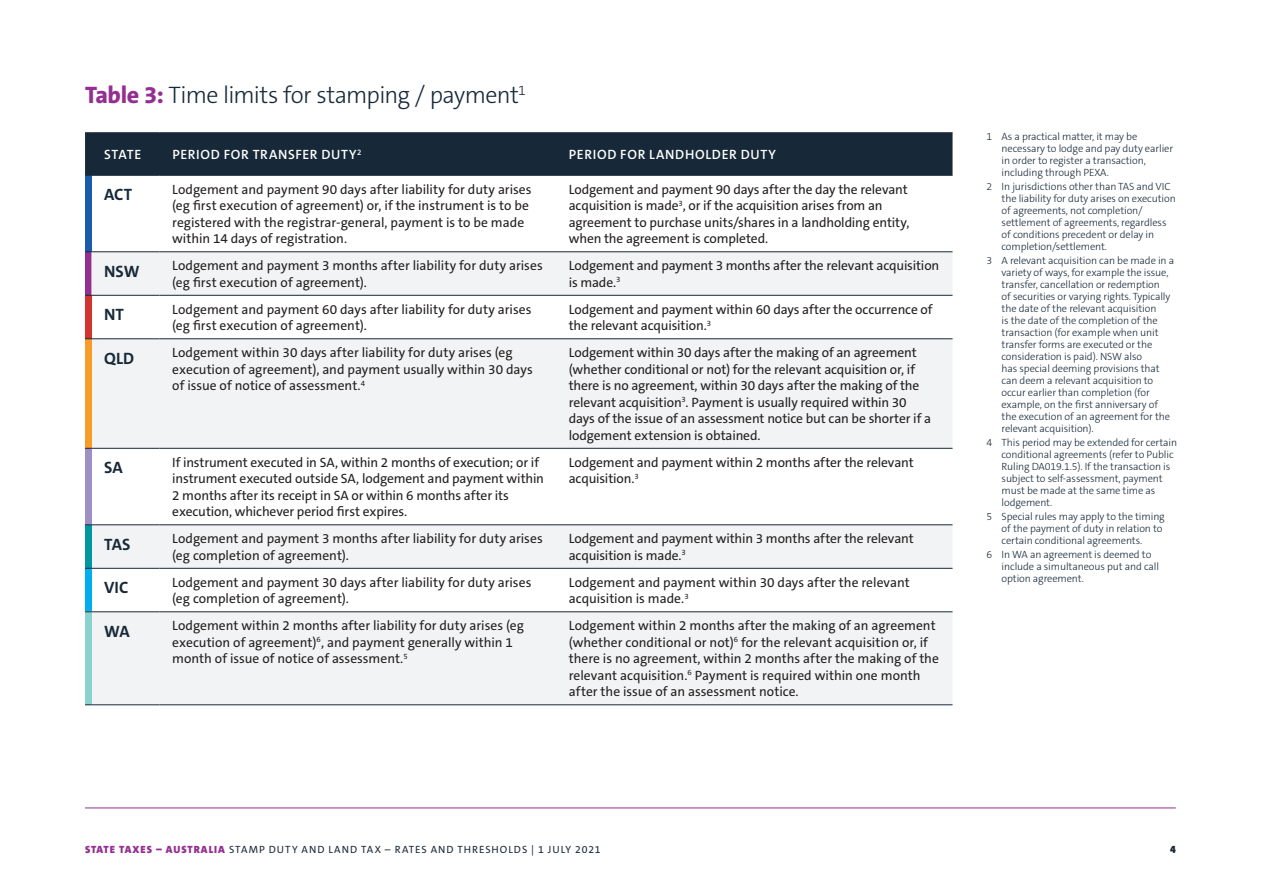
<style>
.page{position:relative;width:1263px;height:893px;background:#fff}
.page>*{position:absolute;margin:0;border:0;box-sizing:border-box;transform-origin:0 0}
.t1{font:300 24px "The Sans C5";letter-spacing:-.03em;color:#172938}
.t2{font:700 16.5px "The Sans C5";color:#172938}
.t3{font:13.5px/16.5px "The Sans C5";letter-spacing:-.005em;color:#231f20}
.t4{font:600 13.5px "The Sans C5";letter-spacing:.05em;color:#fff}
.t5{font:300 10.5px/12px "The Sans C5";letter-spacing:-.01em;color:#172938}
.t6{font:10.5px "The Sans C5";letter-spacing:.095em;color:#172938}
.t7{font:900 10.5px "The Sans C5";color:#172938}
.s1{font-weight:800;color:#942f92}
.s2{font-weight:900;color:#942f92}
</style>
<div class="page">
<hr style="left:85px;top:807px;width:1091px;height:1px;background:#942f92">
<div style="left:85px;top:175px;width:6px;height:77px;background:#185cab"></div>
<div style="left:85px;top:252px;width:6px;height:43px;background:#942f92"></div>
<svg style="left:91px;top:253px;width:861px;height:451px;fill:#f2f3f4"></svg>
<div style="left:85px;top:295px;width:6px;height:44px;background:#cf342e"></div>
<div style="left:85px;top:339px;width:6px;height:109px;background:#f89c28"></div>
<div style="left:85px;top:448px;width:6px;height:77px;background:#9e8fc4"></div>
<div style="left:85px;top:525px;width:6px;height:43px;background:#0097a0"></div>
<div style="left:85px;top:568px;width:6px;height:44px;background:#00aeef"></div>
<div style="left:85px;top:612px;width:6px;height:93px;background:#89d2d1"></div>
<hr style="left:91px;top:252px;width:68px;height:1px;background:#172938">
<hr style="left:159px;top:252px;width:397px;height:1px;background:#172938">
<hr style="left:556px;top:252px;width:396px;height:1px;background:#172938">
<hr style="left:91px;top:295px;width:68px;height:1px;background:#172938">
<hr style="left:91px;top:339px;width:68px;height:1px;background:#172938">
<hr style="left:91px;top:448px;width:68px;height:1px;background:#172938">
<hr style="left:159px;top:448px;width:397px;height:1px;background:#172938">
<hr style="left:556px;top:448px;width:396px;height:1px;background:#172938">
<div style="left:85px;top:132px;width:867px;height:44px;background:#172938"></div>
<hr style="left:91px;top:175px;width:68px;height:1px;background:#172938">
<hr style="left:159px;top:175px;width:397px;height:1px;background:#172938">
<hr style="left:556px;top:175px;width:396px;height:1px;background:#172938">
<hr style="left:91px;top:704px;width:68px;height:1px;background:#172938">
<hr style="left:159px;top:295px;width:397px;height:1px;background:#172938">
<hr style="left:556px;top:295px;width:396px;height:1px;background:#172938">
<hr style="left:159px;top:339px;width:397px;height:1px;background:#172938">
<hr style="left:556px;top:339px;width:396px;height:1px;background:#172938">
<hr style="left:159px;top:525px;width:397px;height:1px;background:#172938">
<hr style="left:556px;top:525px;width:396px;height:1px;background:#172938">
<hr style="left:159px;top:568px;width:397px;height:1px;background:#172938">
<hr style="left:556px;top:568px;width:396px;height:1px;background:#172938">
<hr style="left:159px;top:611px;width:397px;height:1px;background:#172938">
<hr style="left:556px;top:611px;width:396px;height:1px;background:#172938">
<hr style="left:159px;top:704px;width:397px;height:1px;background:#172938">
<hr style="left:556px;top:704px;width:396px;height:1px;background:#172938">
<hr style="left:91px;top:525px;width:68px;height:1px;background:#172938">
<hr style="left:91px;top:568px;width:68px;height:1px;background:#172938">
<hr style="left:91px;top:611px;width:68px;height:1px;background:#172938">
<h1 class="t1" style="left:85px;top:79px;width:442px"><span class="s1">Table 3:</span> Time limits for stamping / payment<sup>1</sup></h1>
<p class="t4" style="left:104px;top:146px;width:38px">STATE</p>
<p class="t4" style="left:172px;top:146px;width:191px">PERIOD FOR TRANSFER DUTY<sup>2</sup></p>
<p class="t4" style="left:569px;top:146px;width:209px">PERIOD FOR LANDHOLDER DUTY</p>
<p class="t2" style="left:104px;top:184px;width:29px">ACT</p>
<p class="t3" style="left:172px;top:181px;width:361px">Lodgement and payment 90 days after liability for duty arises (eg first execution of agreement) or, if the instrument is to be registered with the registrar-general, payment is to be made within 14 days of registration.</p>
<p class="t3" style="left:569px;top:181px;width:342px">Lodgement and payment 90 days after the day the relevant acquisition is made<sup>3</sup>, or if the acquisition arises from an agreement to purchase units/shares in a landholding entity, when the agreement is completed.</p>
<p class="t2" style="left:104px;top:261px;width:37px">NSW</p>
<p class="t3" style="left:172px;top:258px;width:372px">Lodgement and payment 3 months after liability for duty arises (eg first execution of agreement).</p>
<p class="t3" style="left:569px;top:258px;width:372px">Lodgement and payment 3 months after the relevant acquisition is made.<sup>3</sup></p>
<p class="t2" style="left:104px;top:304px;width:21px">NT</p>
<p class="t3" style="left:172px;top:301px;width:361px">Lodgement and payment 60 days after liability for duty arises (eg first execution of agreement).</p>
<p class="t3" style="left:569px;top:301px;width:365px">Lodgement and payment within 60 days after the occurrence of the relevant acquisition.<sup>3</sup></p>
<p class="t2" style="left:104px;top:348px;width:32px">QLD</p>
<p class="t3" style="left:172px;top:345px;width:362px">Lodgement within 30 days after liability for duty arises (eg execution of agreement), and payment usually within 30 days of issue of notice of assessment.<sup>4</sup></p>
<p class="t3" style="left:569px;top:345px;width:364px">Lodgement within 30 days after the making of an agreement (whether conditional or not) for the relevant acquisition or, if there is no agreement, within 30 days after the making of the relevant acquisition<sup>3</sup>. Payment is usually required within 30 days of the issue of an assessment notice but can be shorter if a lodgement extension is obtained.</p>
<p class="t2" style="left:104px;top:457px;width:20px">SA</p>
<p class="t3" style="left:172px;top:454px;width:373px">If instrument executed in SA, within 2 months of execution; or if instrument executed outside SA, lodgement and payment within 2 months after its receipt in SA or within 6 months after its execution, whichever period first expires.</p>
<p class="t3" style="left:569px;top:454px;width:347px">Lodgement and payment within 2 months after the relevant acquisition.<sup>3</sup></p>
<p class="t2" style="left:104px;top:534px;width:28px">TAS</p>
<p class="t3" style="left:172px;top:531px;width:372px">Lodgement and payment 3 months after liability for duty arises (eg completion of agreement).</p>
<p class="t3" style="left:569px;top:531px;width:347px">Lodgement and payment within 3 months after the relevant acquisition is made.<sup>3</sup></p>
<p class="t2" style="left:104px;top:577px;width:26px">VIC</p>
<p class="t3" style="left:172px;top:574px;width:361px">Lodgement and payment 30 days after liability for duty arises (eg completion of agreement).</p>
<p class="t3" style="left:569px;top:574px;width:343px">Lodgement and payment within 30 days after the relevant acquisition is made.<sup>3</sup></p>
<p class="t2" style="left:104px;top:621px;width:27px">WA</p>
<p class="t3" style="left:172px;top:618px;width:353px">Lodgement within 2 months after liability for duty arises (eg execution of agreement)<sup>6</sup>, and payment generally within 1 month of issue of notice of assessment.<sup>5</sup></p>
<p class="t3" style="left:569px;top:618px;width:372px">Lodgement within 2 months after the making of an agreement (whether conditional or not)<sup>6</sup> for the relevant acquisition or, if there is no agreement, within 2 months after the making of the relevant acquisition.<sup>6</sup> Payment is required within one month after the issue of an assessment notice.</p>
<p class="t5" style="left:1001px;top:130px;width:173px;text-indent:-15px">1 As a practical matter, it may be necessary to lodge and pay duty earlier in order to register a transaction, including through PEXA.</p>
<p class="t5" style="left:1001px;top:180px;width:176px;text-indent:-15px">2 In jurisdictions other than TAS and VIC the liability for duty arises on execution of agreements, not completion/ settlement of agreements, regardless of conditions precedent or delay in completion/settlement.</p>
<p class="t5" style="left:1001px;top:254px;width:174px;text-indent:-15px">3 A relevant acquisition can be made in a variety of ways, for example the issue, transfer, cancellation or redemption<br>of securities or varying rights. Typically the date of the relevant acquisition<br>is the date of the completion of the transaction (for example when unit transfer forms are executed or the consideration is paid). NSW also<br>has special deeming provisions that can deem a relevant acquisition to occur earlier than completion (for example, on the first anniversary of the execution of an agreement for the relevant acquisition).</p>
<p class="t5" style="left:1001px;top:437px;width:177px;text-indent:-15px">4 This period may be extended for certain conditional agreements (refer to Public Ruling DA019.1.5). If the transaction is subject to self-assessment, payment must be made at the same time as lodgement.</p>
<p class="t5" style="left:1001px;top:511px;width:165px;text-indent:-15px">5 Special rules may apply to the timing of the payment of duty in relation to certain conditional agreements.</p>
<p class="t5" style="left:1001px;top:549px;width:159px;text-indent:-15px">6 In WA an agreement is deemed to include a simultaneous put and call option agreement.</p>
<p class="t6" style="left:85px;top:842px;width:517px"><span class="s2">STATE TAXES – AUSTRALIA</span> STAMP DUTY AND LAND TAX – RATES AND THRESHOLDS | 1 JULY 2021</p>
<p class="t7" style="left:1170px;top:842px;width:7px">4</p>
</div>
